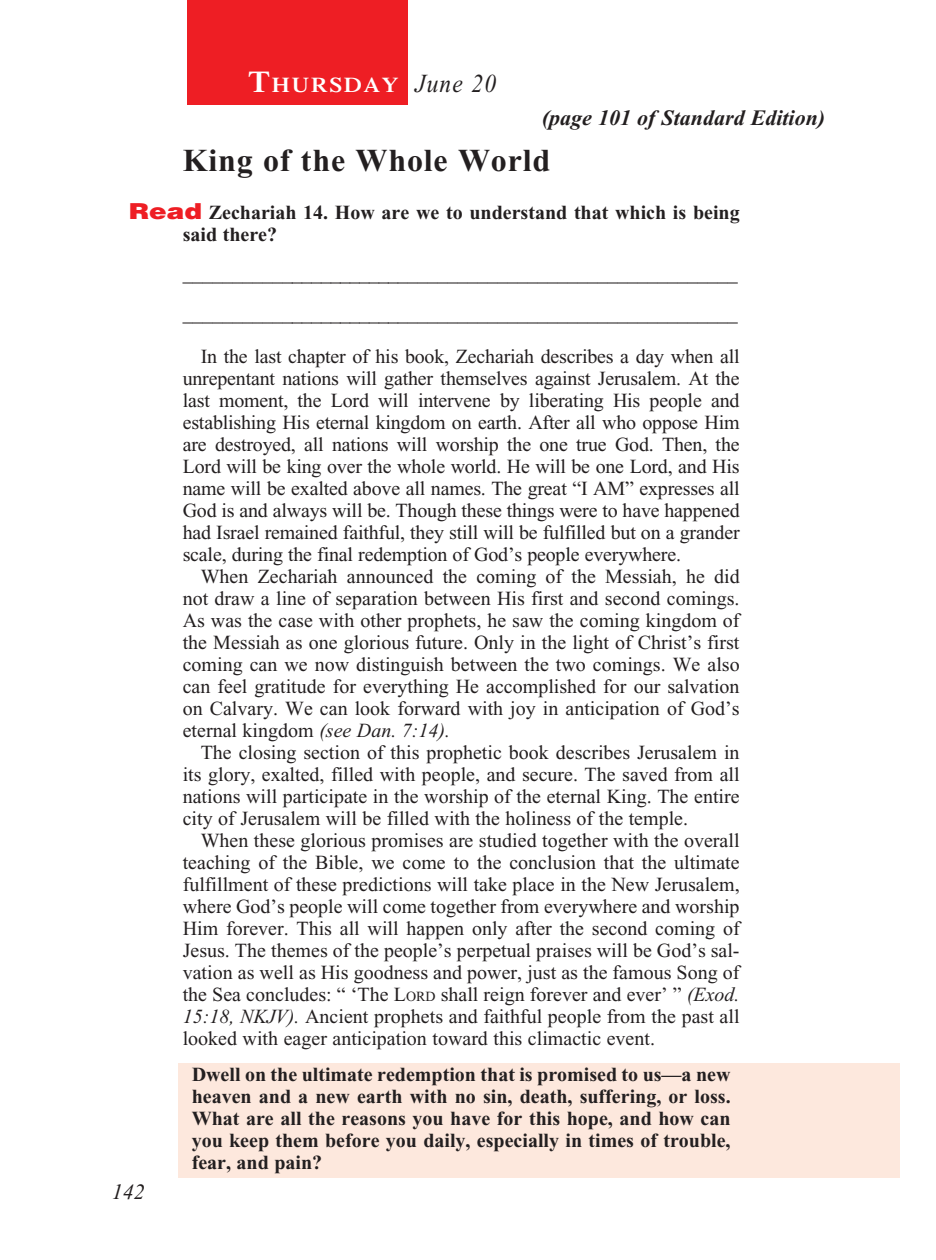
<style>
.page{position:relative;width:936px;height:1260px;background:#fff}
.page>*{position:absolute;margin:0;border:0;box-sizing:border-box;transform-origin:0 0}
._01-Daily_head{font:700 32px "Times New Roman";letter-spacing:.025em;color:#231f20}
._00-Month-Day{font:italic 26px "Times New Roman";letter-spacing:.05em;color:#231f20;scale:.9 1}
.t1{font:italic 700 22px "Times New Roman";color:#231f20}
.t2{font:italic 22px "Times New Roman";color:#231f20}
.t3{font:600 21px "Times";letter-spacing:.07em;color:#fff;scale:1.1 1}
._4-Body_Copy{font:20px/22px "Times New Roman";color:#231f20;text-align:justify}
.x-screened_box-text{font:700 20px/22px "Times New Roman";color:#231f20;text-align:justify}
._6-question{font:700 20px/22px "Times New Roman";color:#231f20}
.s1{font-size:30px}
.s2{font-family:"Helvetica";font-weight:900;font-size:22px;color:#ee1e24}
.s3{font-style:italic}
.s4{font-size:14px}
</style>
<div class="page">
<div style="left:178px;top:1063px;width:722px;height:115px;background:#fde8dd"></div>
<div style="left:188px;top:0;width:220px;height:105px;background:#ee1e24"></div>
<p class="t3" style="left:248px;top:72px;width:138px"><span class="s1">T</span>HURSDAY</p>
<p class="_00-Month-Day" style="left:415px;top:70px;width:92px">June 20</p>
<p class="t1" style="left:542px;top:105px;width:285px">(page 101 of Standard Edition)</p>
<p class="_01-Daily_head" style="left:183px;top:143px;width:369px">King of the Whole World</p>
<p class="_6-question" style="left:183px;top:202px;width:558px;text-indent:-54px"><span class="s2">Read</span> Zechariah 14. How are we to understand that which is being said there?</p>
<p class="t2" style="left:112px;top:1180px;width:34px">142</p>
<p class="_4-Body_Copy" style="left:183px;top:264px;width:557px">________________________________________________________</p>
<p class="_4-Body_Copy" style="left:183px;top:304px;width:557px">________________________________________________________</p>
<p class="_4-Body_Copy" style="left:183px;top:346px;width:558px;text-indent:18px">In the last chapter of his book, Zechariah describes a day when all unrepentant nations will gather themselves against Jerusalem. At the last moment, the Lord will intervene by liberating His people and establishing His eternal kingdom on earth. After all who oppose Him are destroyed, all nations will worship the one true God. Then, the Lord will be king over the whole world. He will be one Lord, and His name will be exalted above all names. The great “I AM” expresses all God is and always will be. Though these things were to have happened had Israel remained faithful, they still will be fulfilled but on a grander scale, during the final redemption of God’s people everywhere.</p>
<p class="_4-Body_Copy" style="left:183px;top:566px;width:558px;text-indent:18px">When Zechariah announced the coming of the Messiah, he did not draw a line of separation between His first and second comings.<br>As was the case with other prophets, he saw the coming kingdom of the Messiah as one glorious future. Only in the light of Christ’s first coming can we now distinguish between the two comings. We also can feel gratitude for everything He accomplished for our salvation on Calvary. We can look forward with joy in anticipation of God’s eternal kingdom <span class="s3">(see Dan. 7:14).</span></p>
<p class="_4-Body_Copy" style="left:183px;top:742px;width:558px;text-indent:18px">The closing section of this prophetic book describes Jerusalem in its glory, exalted, filled with people, and secure. The saved from all nations will participate in the worship of the eternal King. The entire city of Jerusalem will be filled with the holiness of the temple.</p>
<p class="_4-Body_Copy" style="left:183px;top:830px;width:558px;text-indent:18px">When these glorious promises are studied together with the overall teaching of the Bible, we come to the conclusion that the ultimate fulfillment of these predictions will take place in the New Jerusalem, where God’s people will come together from everywhere and worship Him forever. This all will happen only after the second coming of Jesus. The themes of the people’s perpetual praises will be God’s sal&shy;vation as well as His goodness and power, just as the famous Song of the Sea concludes: “ ‘The L<span class="s4">ord</span> shall reign forever and ever’ ” <span class="s3">(Exod.<br>15:18, NKJV).</span> Ancient prophets and faithful people from the past all looked with eager anticipation toward this climactic event.</p>
<p class="x-screened_box-text" style="left:192px;top:1064px;width:540px">Dwell on the ultimate redemption that is promised to us—a new heaven and a new earth with no sin, death, suffering, or loss.<br>What are all the reasons you have for this hope, and how can you keep them before you daily, especially in times of trouble, fear, and pain?</p>
</div>
